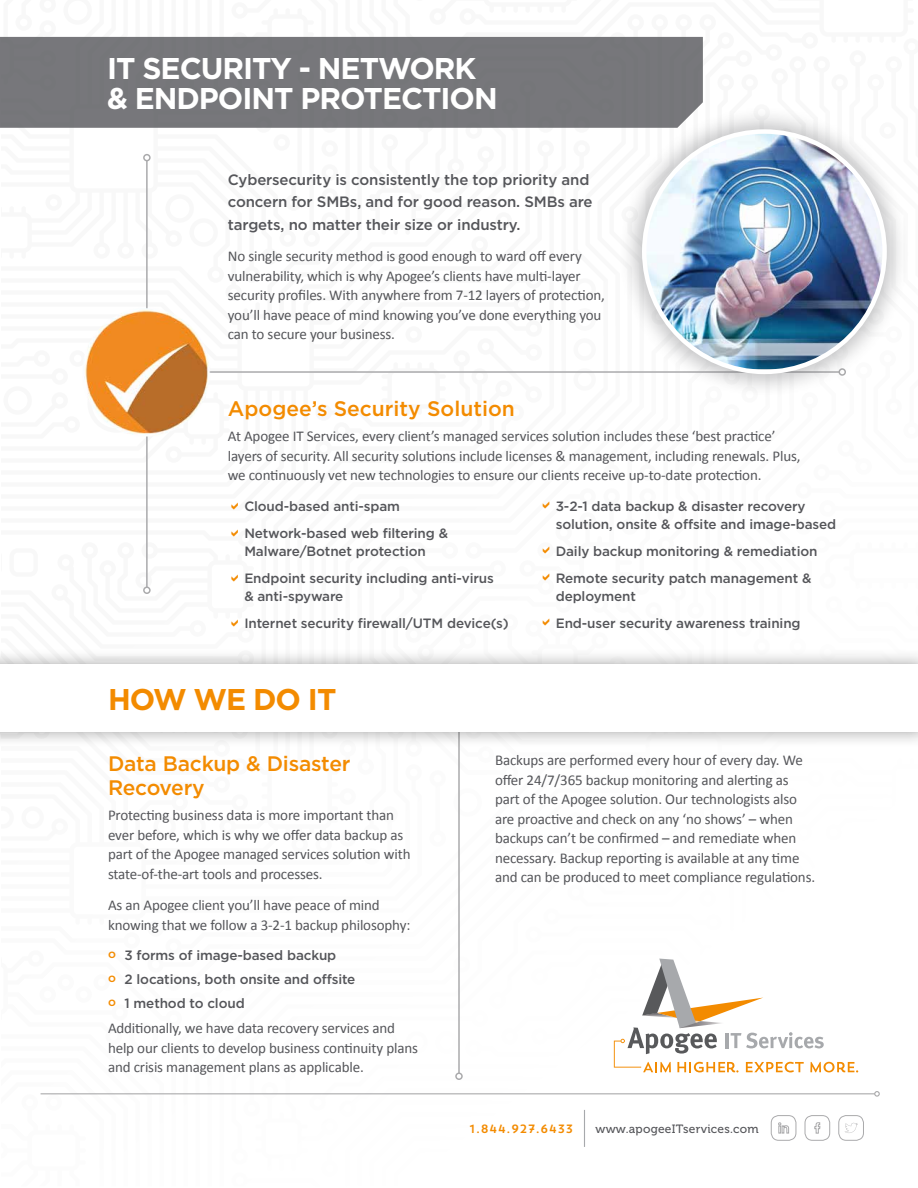
<style>
.page{position:relative;width:918px;height:1188px;background:#fff}
.page>*{position:absolute;margin:0;border:0;box-sizing:border-box;transform-origin:0 0}
.t1{font:700 30px/30px "Gotham";letter-spacing:-.035em;color:#fff}
.t2{font:700 30px "Gotham";letter-spacing:-.035em;color:#f38b00}
.t3{font:500 21px/24px "Gotham";letter-spacing:-.01em;color:#f38b00}
.t4{font:15px/19.5px "Calibri";letter-spacing:-.01em;color:#55565a}
.t5{font:500 15px/22.5px "Gotham";letter-spacing:-.01em;color:#55565a}
.t6{font:500 13.5px/27px "Gotham";letter-spacing:-.01em;color:#55565a}
.t7{font:12px "Museo 500";letter-spacing:.02em;color:#55565a}
.t8{font:12px "Trend Sans One";letter-spacing:.01em;color:#f38b00}
.s1{font-size:12px;color:#f38b00}
</style>
<div class="page">
<hr style="left:41px;top:1093px;width:834px;height:1px;background:#aaaaac">
<svg style="left:874px;top:1091px;width:6px;height:6px"></svg>
<svg style="left:614px;top:959px;width:244px;height:114px"></svg>
<div style="left:838px;top:1115px;width:26px;height:26px;border:1px solid #aaaaac;border-radius:8px"></div>
<svg style="left:845px;top:1123px;width:13px;height:10px"></svg>
<div style="left:771px;top:1115px;width:25px;height:26px;border:1px solid #aaaaac;border-radius:8px"></div>
<svg style="left:778px;top:1122px;width:11px;height:11px"></svg>
<div style="left:805px;top:1115px;width:25px;height:26px;border:1px solid #aaaaac;border-radius:8px"></div>
<svg style="left:814px;top:1122px;width:6px;height:12px"></svg>
<hr style="left:584px;top:1110px;width:1px;height:37px;background:#a7a9ac">
<div style="left:0;top:37px;width:703px;height:91px;background:#77777b"></div>
<hr style="left:458px;top:672px;width:2px;height:401px;background:#aaaaac">
<div style="left:455px;top:1072px;width:8px;height:8px;border:2px solid #aaaaac;border-radius:50%"></div>
<div style="left:0;top:648px;width:918px;height:100px;background:#000;opacity:.33"></div>
<div style="left:0;top:665px;width:918px;height:67px;background:#fff"></div>
<hr style="left:146px;top:161px;width:2px;height:426px;background:#aaaaac">
<div style="left:143px;top:154px;width:8px;height:7px;border:2px solid #aaaaac;border-radius:50%"></div>
<div style="left:143px;top:586px;width:8px;height:8px;border:2px solid #aaaaac;border-radius:50%"></div>
<hr style="left:178px;top:371px;width:661px;height:2px;background:#aaaaac">
<img style="left:85px;top:290px;width:144px;height:164px">
<div style="left:618px;top:106px;width:292px;height:292px;background:#55565a;opacity:.33"></div>
<img style="left:644px;top:132px;width:241px;height:237px">
<h1 class="t1" style="left:107px;top:54px;width:392px">IT SECURITY - NETWORK &amp; ENDPOINT PROTECTION</h1>
<p class="t5" style="left:228px;top:168px;width:366px">Cybersecurity is consistently the top priority and concern for SMBs, and for good reason. SMBs are targets, no matter their size or industry.</p>
<p class="t4" style="left:228px;top:246px;width:379px">No single security method is good enough to ward off every vulnerability, which is why Apogee’s clients have multi-layer security profiles. With anywhere from 7-12 layers of protection, you’ll have peace of mind knowing you’ve done everything you can to secure your business.</p>
<h2 class="t3" style="left:228px;top:396px;width:288px">Apogee’s Security Solution</h2>
<p class="t4" style="left:228px;top:426px;width:574px">At Apogee IT Services, every client’s managed services solution includes these ‘best practice’ layers of security. All security solutions include licenses &amp; management, including renewals. Plus, we continuously vet new technologies to ensure our clients receive up-to-date protection.</p>
<p class="t6" style="left:244px;top:493px;width:205px">Cloud-based anti-spam<br>Network-based web filtering &amp;</p>
<p class="t6" style="left:244px;top:538px;width:251px">Malware/Botnet protection<br>Endpoint security including anti-virus</p>
<p class="t6" style="left:244px;top:583px;width:266px">&amp; anti-spyware<br>Internet security firewall/UTM device(s)</p>
<p class="t6" style="left:556px;top:497px;width:282px;line-height:18px">3-2-1 data backup &amp; disaster recovery solution, onsite &amp; offsite and image-based</p>
<p class="t6" style="left:556px;top:537px;width:263px">Daily backup monitoring &amp; remediation<br>Remote security patch management &amp;</p>
<p class="t6" style="left:556px;top:582px;width:246px">deployment<br>End-user security awareness training</p>
<h1 class="t2" style="left:108px;top:680px;width:230px">HOW WE DO IT</h1>
<h2 class="t3" style="left:108px;top:751px;width:244px">Data Backup &amp; Disaster<br>Recovery</h2>
<p class="t4" style="left:108px;top:805px;width:304px">Protecting business data is more important than ever before, which is why we offer data backup as part of the Apogee managed services solution with state-of-the-art tools and processes.</p>
<p class="t4" style="left:108px;top:895px;width:304px">As an Apogee client you’ll have peace of mind knowing that we follow a 3-2-1 backup philosophy:</p>
<p class="t6" style="left:108px;top:943px;width:249px;line-height:24px"><span class="s1">o</span> 3 forms of image-based backup<br><span class="s1">o</span> 2 locations, both onsite and offsite <span class="s1">o</span> 1 method to cloud</p>
<p class="t4" style="left:108px;top:1018px;width:312px">Additionally, we have data recovery services and help our clients to develop business continuity plans and crisis management plans as applicable.</p>
<p class="t4" style="left:495px;top:750px;width:322px">Backups are performed every hour of every day. We offer 24/7/365 backup monitoring and alerting as part of the Apogee solution. Our technologists also are proactive and check on any ‘no shows’ – when backups can’t be confirmed – and remediate when necessary. Backup reporting is available at any time and can be produced to meet compliance regulations.</p>
<p class="t8" style="left:469px;top:1121px;width:106px">1.844.927.6433</p>
<p class="t7" style="left:595px;top:1122px;width:165px">www.apogeeITservices.com</p>
</div>
